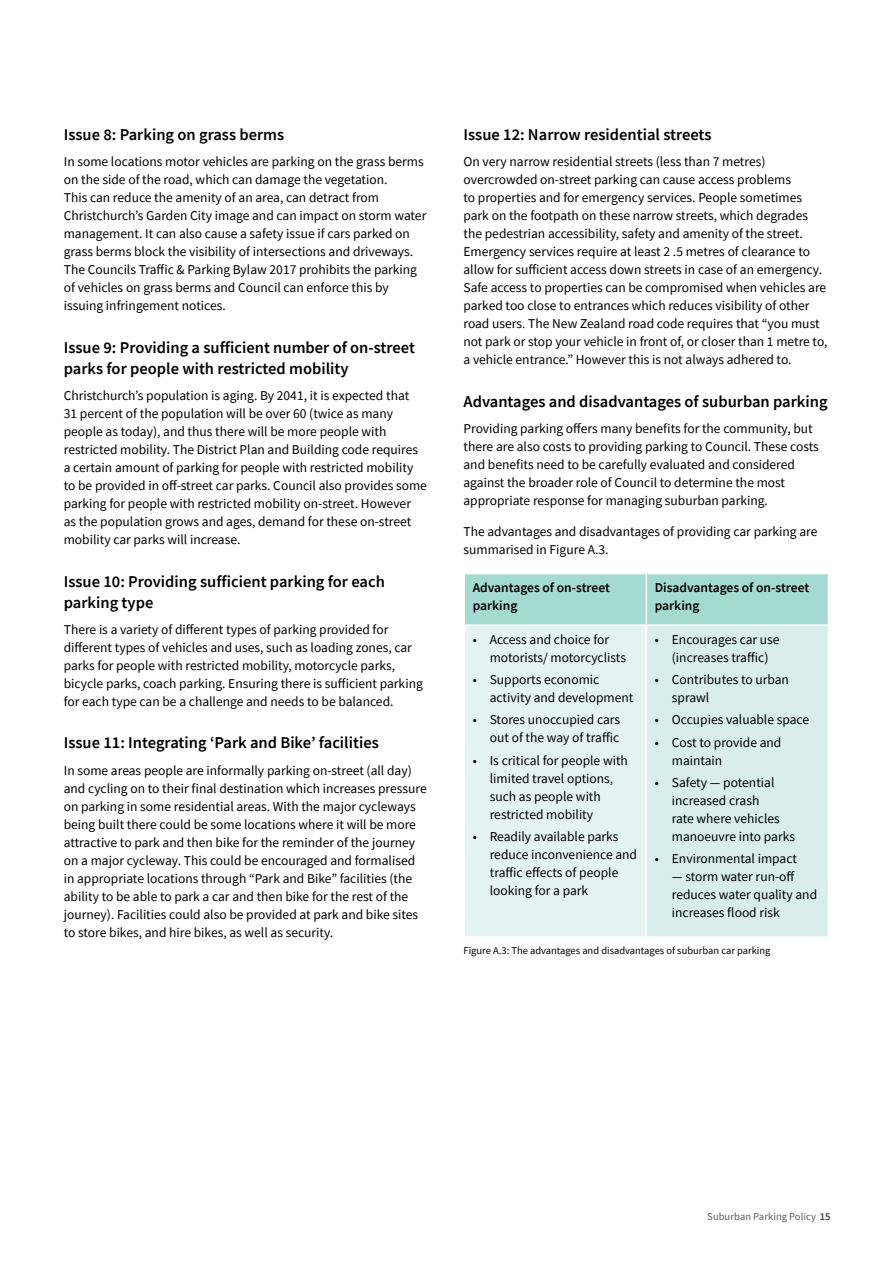
<style>
.page{position:relative;width:893px;height:1263px;background:#fff}
.page>*{position:absolute;margin:0;border:0;box-sizing:border-box;transform-origin:0 0}
.H3_Body_heading{font:600 16.5px/21px "Source Sans Pro";color:#000}
.Body_1{font:13.5px/18px "Source Sans Pro";color:#000}
.Body_1-2{font:600 13.5px/18px "Source Sans Pro";color:#000}
.Image_captions{font:10.5px "Source Sans Pro";color:#000}
.t1{font:10.5px "Source Sans Pro";letter-spacing:.005em;color:#58595b}
.s1{font-weight:600;color:#414042}
</style>
<div class="page">
<div style="left:465px;top:574px;width:363px;height:50px;background:#a4dad2"></div>
<div style="left:464px;top:625px;width:182px;height:312px;background:#e6f4f1"></div>
<div style="left:646px;top:625px;width:182px;height:312px;background:#d9eeea"></div>
<hr style="left:646px;top:574px;width:1px;height:50px;background:#fff">
<hr style="left:463px;top:624px;width:183px;height:2px;background:#fff">
<hr style="left:463px;top:626px;width:2px;height:310px;background:#fff">
<hr style="left:646px;top:624px;width:183px;height:2px;background:#fff">
<hr style="left:646px;top:626px;width:1px;height:310px;background:#fff">
<hr style="left:463px;top:936px;width:183px;height:2px;background:#fff">
<hr style="left:646px;top:936px;width:183px;height:2px;background:#fff">
<p class="H3_Body_heading" style="left:64px;top:124px;width:222px">Issue 8: Parking on grass berms</p>
<p class="Body_1" style="left:64px;top:153px;width:364px">In some locations motor vehicles are parking on the grass berms on the side of the road, which can damage the vegetation.<br>This can reduce the amenity of an area, can detract from Christchurch’s Garden City image and can impact on storm water management. It can also cause a safety issue if cars parked on grass berms block the visibility of intersections and driveways.<br>The Councils Traffic &amp; Parking Bylaw 2017 prohibits the parking of vehicles on grass berms and Council can enforce this by issuing infringement notices.</p>
<p class="H3_Body_heading" style="left:64px;top:337px;width:353px">Issue 9: Providing a sufficient number of on-street parks for people with restricted mobility</p>
<p class="Body_1" style="left:64px;top:387px;width:365px">Christchurch’s population is aging. By 2041, it is expected that<br>31 percent of the population will be over 60 (twice as many people as today), and thus there will be more people with restricted mobility. The District Plan and Building code requires a certain amount of parking for people with restricted mobility to be provided in off-street car parks. Council also provides some parking for people with restricted mobility on-street. However<br>as the population grows and ages, demand for these on-street mobility car parks will increase.</p>
<p class="H3_Body_heading" style="left:64px;top:570px;width:323px">Issue 10: Providing sufficient parking for each parking type</p>
<p class="Body_1" style="left:64px;top:620px;width:361px">There is a variety of different types of parking provided for different types of vehicles and uses, such as loading zones, car parks for people with restricted mobility, motorcycle parks, bicycle parks, coach parking. Ensuring there is sufficient parking for each type can be a challenge and needs to be balanced.</p>
<p class="H3_Body_heading" style="left:64px;top:732px;width:317px">Issue 11: Integrating ‘Park and Bike’ facilities</p>
<p class="Body_1" style="left:64px;top:761px;width:364px">In some areas people are informally parking on-street (all day) and cycling on to their final destination which increases pressure on parking in some residential areas. With the major cycleways being built there could be some locations where it will be more attractive to park and then bike for the reminder of the journey on a major cycleway. This could be encouraged and formalised in appropriate locations through “Park and Bike” facilities (the ability to be able to park a car and then bike for the rest of the journey). Facilities could also be provided at park and bike sites to store bikes, and hire bikes, as well as security.</p>
<p class="H3_Body_heading" style="left:463px;top:124px;width:250px">Issue 12: Narrow residential streets</p>
<p class="Body_1" style="left:463px;top:153px;width:366px">On very narrow residential streets (less than 7 metres) overcrowded on-street parking can cause access problems<br>to properties and for emergency services. People sometimes park on the footpath on these narrow streets, which degrades the pedestrian accessibility, safety and amenity of the street.<br>Emergency services require at least 2 .5 metres of clearance to allow for sufficient access down streets in case of an emergency.<br>Safe access to properties can be compromised when vehicles are parked too close to entrances which reduces visibility of other road users. The New Zealand road code requires that “you must not park or stop your vehicle in front of, or closer than 1 metre to, a vehicle entrance.” However this is not always adhered to.</p>
<p class="H3_Body_heading" style="left:463px;top:391px;width:366px">Advantages and disadvantages of suburban parking</p>
<p class="Body_1" style="left:463px;top:420px;width:357px">Providing parking offers many benefits for the community, but there are also costs to providing parking to Council. These costs and benefits need to be carefully evaluated and considered against the broader role of Council to determine the most appropriate response for managing suburban parking.</p>
<p class="Body_1" style="left:463px;top:522px;width:355px">The advantages and disadvantages of providing car parking are summarised in Figure A.3.</p>
<p class="Body_1-2" style="left:473px;top:578px;width:139px">Advantages of on-street parking</p>
<p class="Body_1-2" style="left:655px;top:578px;width:156px">Disadvantages of on-street parking</p>
<p class="Body_1" style="left:490px;top:630px;width:138px;text-indent:-17px">• Access and choice for motorists/ motorcyclists</p>
<p class="Body_1" style="left:490px;top:670px;width:145px;text-indent:-17px">• Supports economic activity and development</p>
<p class="Body_1" style="left:473px;top:711px;width:149px;text-align:right">• Stores unoccupied cars out of the way of traffic</p>
<p class="Body_1" style="left:490px;top:751px;width:140px;text-indent:-17px">• Is critical for people with limited travel options, such as people with restricted mobility</p>
<p class="Body_1" style="left:490px;top:827px;width:149px;text-indent:-17px">• Readily available parks reduce inconvenience and traffic effects of people looking for a park</p>
<p class="Body_1" style="left:655px;top:630px;width:126px;text-align:center">• Encourages car use (increases traffic)</p>
<p class="Body_1" style="left:672px;top:670px;width:119px;text-indent:-17px">• Contributes to urban sprawl</p>
<p class="Body_1" style="left:655px;top:711px;width:156px">• Occupies valuable space</p>
<p class="Body_1" style="left:672px;top:733px;width:111px;text-indent:-17px">• Cost to provide and maintain</p>
<p class="Body_1" style="left:672px;top:773px;width:125px;text-indent:-17px">• Safety — potential increased crash<br>rate where vehicles manoeuvre into parks</p>
<p class="Body_1" style="left:655px;top:849px;width:144px">• Environmental impact</p>
<p class="Body_1" style="left:672px;top:867px;width:147px">— storm water run-off reduces water quality and increases flood risk</p>
<p class="Image_captions" style="left:463px;top:944px;width:309px">Figure A.3: The advantages and disadvantages of suburban car parking</p>
<p class="t1" style="left:707px;top:1210px;width:125px">Suburban Parking Policy <span class="s1">15</span></p>
</div>
